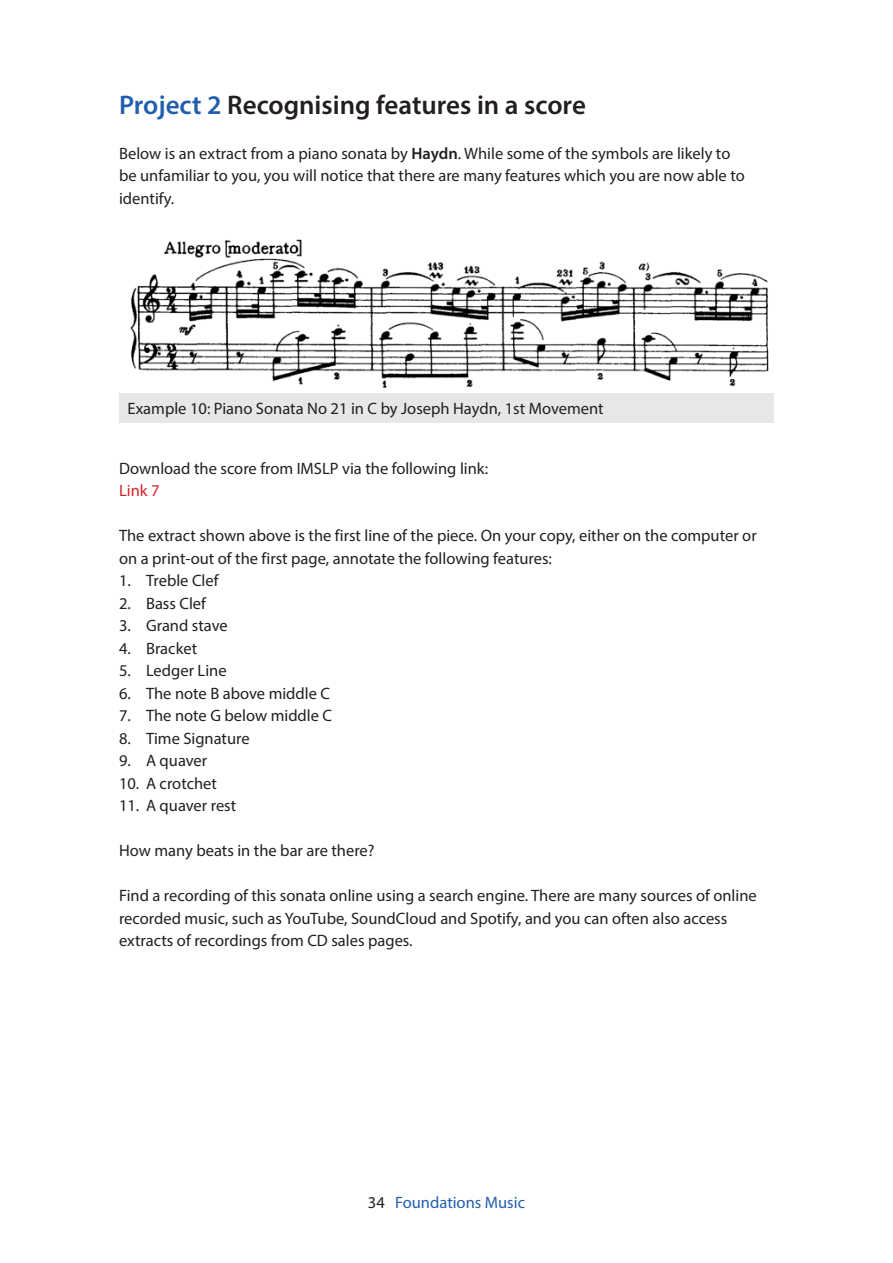
<style>
.page{position:relative;width:893px;height:1263px;background:#fff}
.page>*{position:absolute;margin:0;border:0;box-sizing:border-box;transform-origin:0 0}
.t1{font:600 27px "Myriad Pro";color:#231f20}
.t2{font:16.5px/22.5px "Myriad Pro";color:#231f20}
.t3{font:16.5px "Myriad Pro";color:#215eac}
.t4{font:16.5px "Myriad Pro";color:#d2232a}
.s1{color:#215eac}
.s2{font-weight:600}
.s3{color:#231f20}
</style>
<div class="page">
<img style="left:130px;top:239px;width:639px;height:149px">
<div style="left:119px;top:393px;width:655px;height:29px;background:#e6e7e8"></div>
<h1 class="t1" style="left:119px;top:94px;width:468px"><span class="s1">Project 2</span> Recognising features in a score</h1>
<p class="t2" style="left:119px;top:143px;width:627px">Below is an extract from a piano sonata by <span class="s2">Haydn</span>. While some of the symbols are likely to be unfamiliar to you, you will notice that there are many features which you are now able to identify.</p>
<p class="t2" style="left:128px;top:398px;width:478px">Example 10: Piano Sonata No 21 in C by Joseph Haydn, 1st Movement</p>
<p class="t2" style="left:119px;top:458px;width:371px">Download the score from IMSLP via the following link:</p>
<p class="t4" style="left:119px;top:484px;width:42px">Link 7</p>
<p class="t2" style="left:119px;top:526px;width:639px">The extract shown above is the first line of the piece. On your copy, either on the computer or on a print-out of the first page, annotate the following features:</p>
<p class="t2" style="left:119px;top:571px;width:101px">1. Treble Clef</p>
<p class="t2" style="left:119px;top:593px;width:89px">2. Bass Clef</p>
<p class="t2" style="left:119px;top:616px;width:110px">3. Grand stave</p>
<p class="t2" style="left:119px;top:638px;width:80px">4. Bracket</p>
<p class="t2" style="left:119px;top:661px;width:109px">5. Ledger Line</p>
<p class="t2" style="left:119px;top:683px;width:213px">6. The note B above middle C</p>
<p class="t2" style="left:119px;top:706px;width:215px">7. The note G below middle C</p>
<p class="t2" style="left:119px;top:728px;width:132px">8. Time Signature</p>
<p class="t2" style="left:119px;top:751px;width:90px">9. A quaver</p>
<p class="t2" style="left:119px;top:773px;width:99px">10. A crotchet</p>
<p class="t2" style="left:119px;top:796px;width:119px">11. A quaver rest</p>
<p class="t2" style="left:119px;top:841px;width:257px">How many beats in the bar are there?</p>
<p class="t2" style="left:119px;top:886px;width:639px">Find a recording of this sonata online using a search engine. There are many sources of online recorded music, such as YouTube, SoundCloud and Spotify, and you can often also access extracts of recordings from CD sales pages.</p>
<p class="t3" style="left:368px;top:1196px;width:159px"><span class="s3">34</span> Foundations Music</p>
</div>
